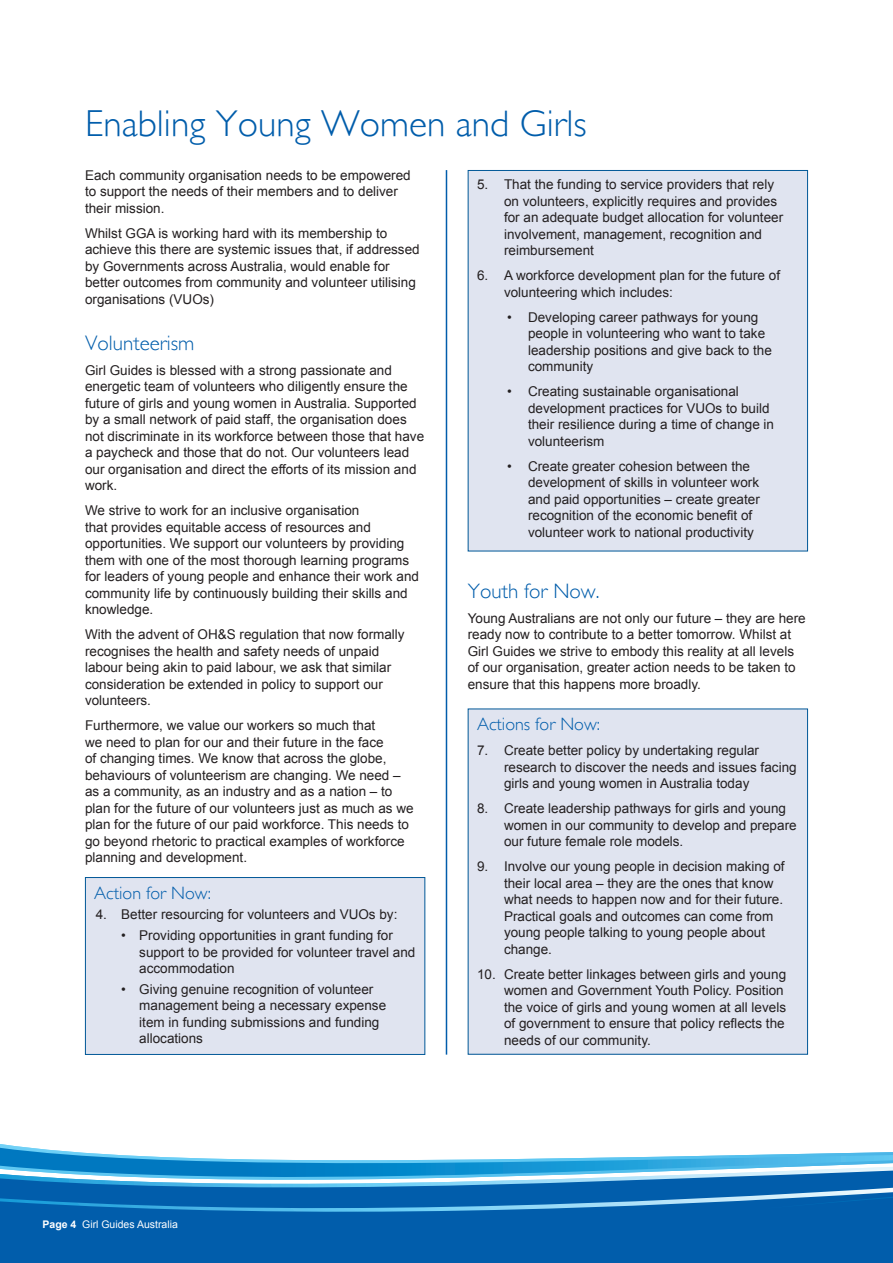
<style>
.page{position:relative;width:893px;height:1263px;background:#fff}
.page>*{position:absolute;margin:0;border:0;box-sizing:border-box;transform-origin:0 0}
.t1{font:300 37.5px "Gill Sans";color:#015dab}
.t2{font:300 21px "Gill Sans";color:#015dab}
.t3{font:300 18px "Gill Sans";color:#015dab}
.Body{font:13.5px/16.5px "Arial";color:#231f20}
.t4{font:10.5px "Arial";color:#fff}
.s1{font-weight:700}
</style>
<div class="page">
<div style="left:0;top:1221px;width:893px;height:42px;background:#015dab"></div>
<hr style="left:0;top:1219px;width:893px;height:2px;background:#015dab">
<svg style="left:0;top:1190px;width:893px;height:29px;background:#126cb4"></svg>
<svg style="left:0;top:1144px;width:893px;height:46px"></svg>
<svg style="left:759px;top:1196px;width:134px;height:13px;background:#1168b1"></svg>
<hr style="left:446px;top:170px;width:1px;height:884px;background:#015dab">
<div style="left:85px;top:877px;width:340px;height:177px;background:#e0e4f0"></div>
<div style="left:85px;top:877px;width:340px;height:178px;border:1px solid #015897"></div>
<div style="left:468px;top:170px;width:339px;height:381px;background:#e0e4f0"></div>
<div style="left:468px;top:170px;width:340px;height:381px;border:1px solid #015897"></div>
<div style="left:468px;top:709px;width:339px;height:345px;background:#e0e4f0"></div>
<h1 class="t1" style="left:85px;top:102px;width:503px">Enabling Young Women and Girls</h1>
<p class="Body" style="left:85px;top:167px;width:327px">Each community organisation needs to be empowered to support the needs of their members and to deliver their mission.</p>
<p class="Body" style="left:85px;top:225px;width:336px">Whilst GGA is working hard with its membership to achieve this there are systemic issues that, if addressed by Governments across Australia, would enable for better outcomes from community and volunteer utilising organisations (VUOs)</p>
<h2 class="t2" style="left:85px;top:330px;width:111px">Volunteerism</h2>
<p class="Body" style="left:85px;top:362px;width:341px">Girl Guides is blessed with a strong passionate and energetic team of volunteers who diligently ensure the future of girls and young women in Australia. Supported by a small network of paid staff, the organisation does not discriminate in its workforce between those that have a paycheck and those that do not. Our volunteers lead our organisation and direct the efforts of its mission and work.</p>
<p class="Body" style="left:85px;top:502px;width:335px">We strive to work for an inclusive organisation<br>that provides equitable access of resources and opportunities. We support our volunteers by providing them with one of the most thorough learning programs for leaders of young people and enhance their work and community life by continuously building their skills and knowledge.</p>
<p class="Body" style="left:85px;top:626px;width:321px">With the advent of OH&amp;S regulation that now formally recognises the health and safety needs of unpaid labour being akin to paid labour, we ask that similar consideration be extended in policy to support our volunteers.</p>
<p class="Body" style="left:85px;top:717px;width:330px">Furthermore, we value our workers so much that<br>we need to plan for our and their future in the face<br>of changing times. We know that across the globe, behaviours of volunteerism are changing. We need – as a community, as an industry and as a nation – to plan for the future of our volunteers just as much as we plan for the future of our paid workforce. This needs to go beyond rhetoric to practical examples of workforce planning and development.</p>
<p class="t3" style="left:94px;top:882px;width:118px">Action for Now:</p>
<p class="Body" style="left:96px;top:906px;width:303px">4. Better resourcing for volunteers and VUOs by:</p>
<p class="Body" style="left:139px;top:927px;width:278px;text-indent:-18px">• Providing opportunities in grant funding for support to be provided for volunteer travel and accommodation</p>
<p class="Body" style="left:139px;top:981px;width:248px;text-indent:-18px">• Giving genuine recognition of volunteer management being a necessary expense item in funding submissions and funding allocations</p>
<p class="Body" style="left:504px;top:176px;width:281px;text-indent:-27px">5. That the funding to service providers that rely on volunteers, explicitly requires and provides for an adequate budget allocation for volunteer involvement, management, recognition and reimbursement</p>
<p class="Body" style="left:504px;top:267px;width:278px;text-indent:-27px">6. A workforce development plan for the future of volunteering which includes:</p>
<p class="Body" style="left:528px;top:309px;width:245px;text-indent:-21px">• Developing career pathways for young people in volunteering who want to take leadership positions and give back to the community</p>
<p class="Body" style="left:528px;top:383px;width:248px;text-indent:-21px">• Creating sustainable organisational development practices for VUOs to build their resilience during a time of change in volunteerism</p>
<p class="Body" style="left:528px;top:458px;width:233px;text-indent:-21px">• Create greater cohesion between the development of skills in volunteer work and paid opportunities – create greater recognition of the economic benefit of volunteer work to national productivity</p>
<h2 class="t2" style="left:468px;top:579px;width:133px">Youth for Now.</h2>
<p class="Body" style="left:468px;top:610px;width:339px">Young Australians are not only our future – they are here ready now to contribute to a better tomorrow. Whilst at Girl Guides we strive to embody this reality at all levels of our organisation, greater action needs to be taken to ensure that this happens more broadly.</p>
<p class="t3" style="left:477px;top:714px;width:124px">Actions for Now:</p>
<p class="Body" style="left:504px;top:742px;width:294px;text-indent:-27px">7. Create better policy by undertaking regular research to discover the needs and issues facing girls and young women in Australia today</p>
<p class="Body" style="left:504px;top:800px;width:294px;text-indent:-27px">8. Create leadership pathways for girls and young women in our community to develop and prepare our future female role models.</p>
<p class="Body" style="left:504px;top:858px;width:282px;text-indent:-27px">9. Involve our young people in decision making of their local area – they are the ones that know what needs to happen now and for their future.<br>Practical goals and outcomes can come from young people talking to young people about change.</p>
<p class="Body" style="left:504px;top:966px;width:284px;text-indent:-27px">10. Create better linkages between girls and young women and Government Youth Policy. Position the voice of girls and young women at all levels of government to ensure that policy reflects the needs of our community.</p>
<p class="t4" style="left:43px;top:1218px;width:137px"><span class="s1">Page 4</span> Girl Guides Australia</p>
</div>
